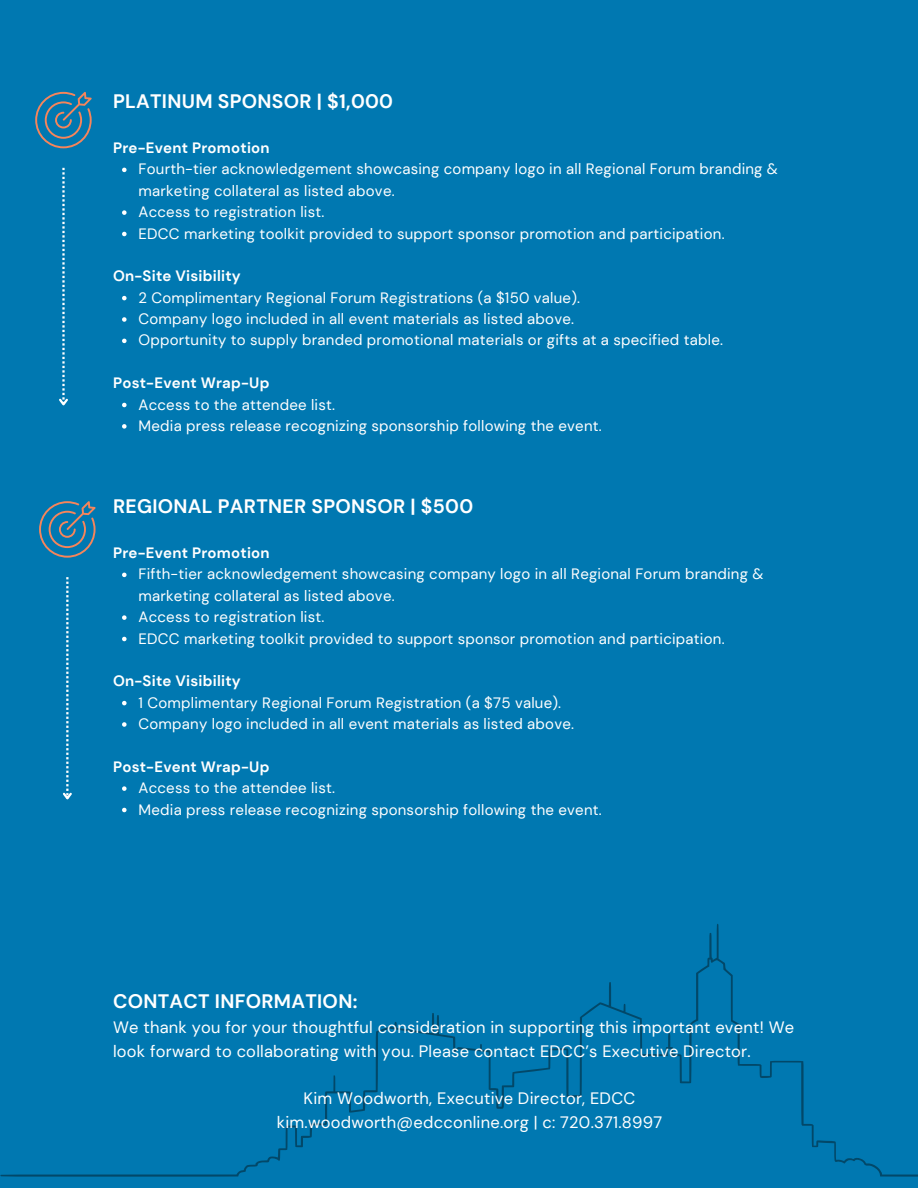
<style>
.page{position:relative;width:918px;height:1188px;background:#0078b1}
.page>*{position:absolute;margin:0;border:0;box-sizing:border-box;transform-origin:0 0}
.t1{font:700 19.5px "DM Sans";letter-spacing:.015em;color:#fff}
.t2{font:16.5px/23.7px "DM Sans";letter-spacing:.015em;color:#fff}
.t3{font:15px/21.3px "DM Sans";letter-spacing:.015em;color:#fff}
.t4{font:700 15px "DM Sans";letter-spacing:.015em;color:#fff}
</style>
<div class="page">
<svg style="left:39px;top:501px;width:56px;height:56px"></svg>
<svg style="left:63px;top:577px;width:9px;height:223px"></svg>
<svg style="left:122px;top:168px;width:5px;height:4px"></svg>
<svg style="left:122px;top:210px;width:5px;height:5px"></svg>
<svg style="left:122px;top:232px;width:5px;height:4px"></svg>
<svg style="left:122px;top:296px;width:5px;height:4px"></svg>
<svg style="left:122px;top:317px;width:5px;height:5px"></svg>
<svg style="left:122px;top:339px;width:5px;height:4px"></svg>
<svg style="left:122px;top:403px;width:5px;height:4px"></svg>
<svg style="left:122px;top:424px;width:5px;height:5px"></svg>
<svg style="left:122px;top:573px;width:5px;height:4px"></svg>
<svg style="left:122px;top:615px;width:5px;height:5px"></svg>
<svg style="left:122px;top:637px;width:5px;height:4px"></svg>
<svg style="left:122px;top:701px;width:5px;height:4px"></svg>
<svg style="left:122px;top:722px;width:5px;height:5px"></svg>
<svg style="left:122px;top:786px;width:5px;height:5px"></svg>
<svg style="left:122px;top:808px;width:5px;height:4px"></svg>
<svg style="left:0;top:924px;width:918px;height:253px"></svg>
<svg style="left:35px;top:92px;width:56px;height:56px"></svg>
<svg style="left:59px;top:168px;width:9px;height:238px"></svg>
<p class="t1" style="left:113px;top:89px;width:282px">PLATINUM SPONSOR | $1,000</p>
<p class="t4" style="left:113px;top:138px;width:158px">Pre-Event Promotion</p>
<p class="t3" style="left:139px;top:159px;width:641px">Fourth-tier acknowledgement showcasing company logo in all Regional Forum branding &amp; marketing collateral as listed above.</p>
<p class="t3" style="left:139px;top:201px;width:187px">Access to registration list.</p>
<h1 class="t3" style="left:139px;top:223px;width:588px">EDCC marketing toolkit provided to support sponsor promotion and participation.</h1>
<p class="t4" style="left:113px;top:266px;width:129px">On-Site Visibility</p>
<p class="t3" style="left:139px;top:287px;width:443px">2 Complimentary Regional Forum Registrations (a $150 value).</p>
<p class="t3" style="left:139px;top:308px;width:437px">Company logo included in all event materials as listed above.</p>
<p class="t3" style="left:139px;top:330px;width:586px">Opportunity to supply branded promotional materials or gifts at a specified table.</p>
<h2 class="t4" style="left:113px;top:373px;width:158px">Post-Event Wrap-Up</h2>
<p class="t3" style="left:139px;top:394px;width:198px">Access to the attendee list.</p>
<p class="t3" style="left:139px;top:415px;width:465px">Media press release recognizing sponsorship following the event.</p>
<p class="t1" style="left:113px;top:494px;width:362px">REGIONAL PARTNER SPONSOR | $500</p>
<h2 class="t4" style="left:113px;top:543px;width:158px">Pre-Event Promotion</h2>
<p class="t3" style="left:139px;top:564px;width:626px">Fifth-tier acknowledgement showcasing company logo in all Regional Forum branding &amp; marketing collateral as listed above.</p>
<p class="t3" style="left:139px;top:606px;width:187px">Access to registration list.</p>
<h1 class="t3" style="left:139px;top:628px;width:588px">EDCC marketing toolkit provided to support sponsor promotion and participation.</h1>
<h2 class="t4" style="left:113px;top:671px;width:129px">On-Site Visibility</h2>
<p class="t3" style="left:139px;top:692px;width:424px">1 Complimentary Regional Forum Registration (a $75 value).</p>
<p class="t3" style="left:139px;top:713px;width:437px">Company logo included in all event materials as listed above.</p>
<p class="t4" style="left:113px;top:757px;width:158px">Post-Event Wrap-Up</p>
<h2 class="t3" style="left:139px;top:777px;width:198px">Access to the attendee list.</h2>
<p class="t3" style="left:139px;top:799px;width:465px">Media press release recognizing sponsorship following the event.</p>
<p class="t1" style="left:113px;top:988px;width:246px">CONTACT INFORMATION:</p>
<h2 class="t2" style="left:113px;top:1016px;width:683px">We thank you for your thoughtful consideration in supporting this important event! We look forward to collaborating with you. Please contact EDCC’s Executive Director.</h2>
<p class="t2" style="left:304px;top:1087px;width:333px">Kim Woodworth, Executive Director, EDCC</p>
<p class="t2" style="left:277px;top:1110px;width:387px">kim.woodworth@edcconline.org | c: 720.371.8997</p>
</div>
